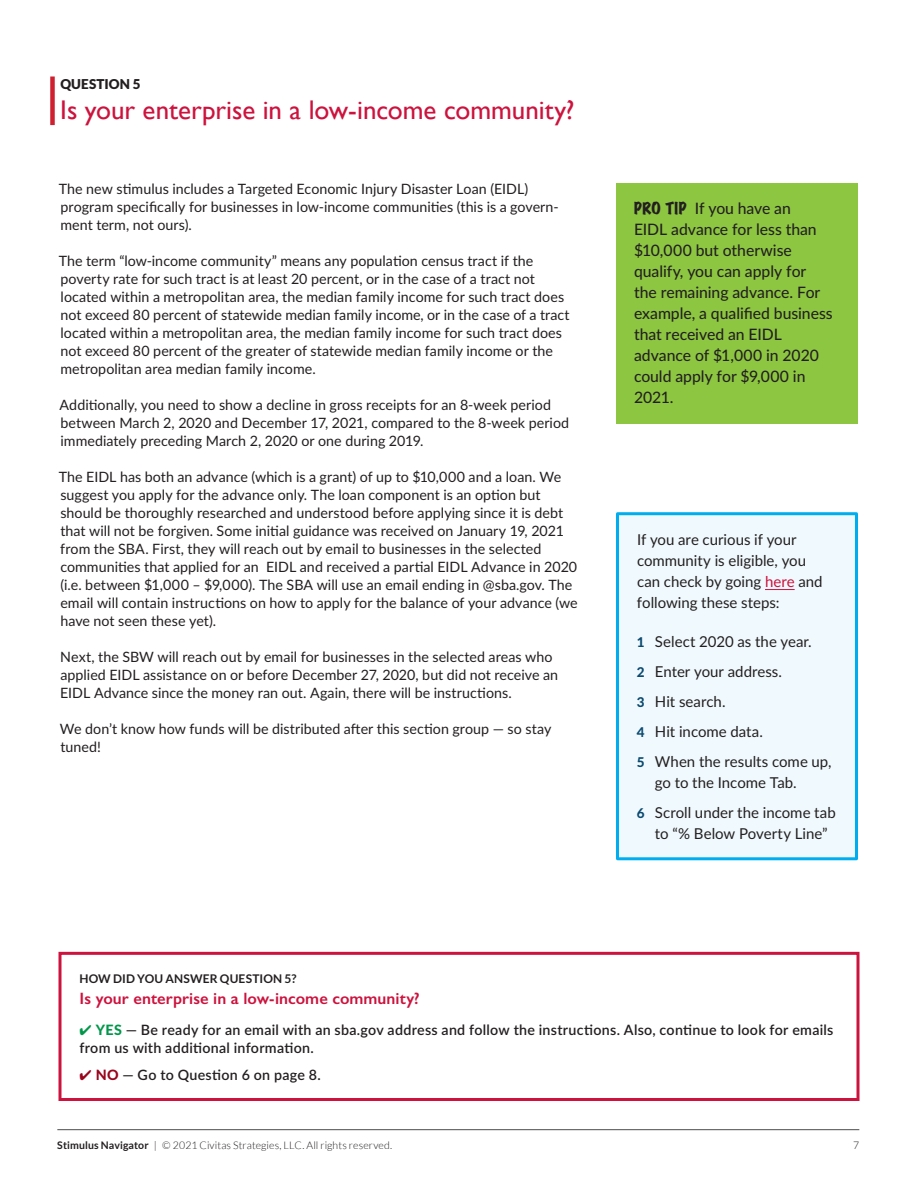
<style>
.page{position:relative;width:918px;height:1188px;background:#fff}
.page>*{position:absolute;margin:0;border:0;box-sizing:border-box;transform-origin:0 0}
.H2_Question{font:27px "Gill Sans";color:#cd123d}
.H2_Question_Reprise{font:600 16.5px "Gill Sans";letter-spacing:.005em;color:#cd123d}
.Tip{font:500 15.75px/21px "Lato";color:#231f20}
.Body{font:15px/21px "Lato";color:#231f20}
.Body-2{font:14.25px/18px "Lato";letter-spacing:.005em;color:#231f20}
.YES_NO{font:600 14.25px/18px "Lato";letter-spacing:.02em;color:#231f20}
.H2_Question-2{font:900 13.5px "Lato";letter-spacing:.01em;color:#231f20}
.H2_Question_Reprise-2{font:700 12px "Lato";letter-spacing:.01em;color:#231f20}
.t1{font:300 10.5px "Lato";letter-spacing:.01em;color:#231f20}
.s1{font-family:"Marker Felt";font-weight:400;font-stretch:expanded;font-size:15px}
.s2{color:#cd123d}
.s3{font-weight:800;font-size:13.5px;color:#0a4a70}
.s4{color:#00974a}
.s5{font-weight:800;color:#00974a}
.s6{color:#99051c}
.s7{font-weight:800;color:#99051c}
.s8{font-weight:700}
</style>
<div class="page">
<hr style="left:57px;top:1129px;width:802px;height:1px;background:#4b4c4d">
<div style="left:50px;top:76px;width:5px;height:49px;background:#cf202f"></div>
<div style="left:58px;top:952px;width:802px;height:149px;border:3px solid #cd123d"></div>
<div style="left:616px;top:183px;width:242px;height:241px;background:#8dc641"></div>
<div style="left:618px;top:514px;width:238px;height:345px;background:#f0f9fd"></div>
<hr style="left:765px;top:589px;width:30px;height:1px;background:#cd123d">
<div style="left:616px;top:512px;width:242px;height:348px;border:3px solid #00aeef"></div>
<p class="H2_Question-2" style="left:60px;top:76px;width:82px">QUESTION 5</p>
<p class="H2_Question" style="left:60px;top:94px;width:516px">Is your enterprise in a low-income community?</p>
<p class="Body-2" style="left:59px;top:180px;width:502px">The new stimulus includes a Targeted Economic Injury Disaster Loan (EIDL) program specifically for businesses in low-income communities (this is a govern&shy;ment term, not ours).</p>
<p class="Body-2" style="left:59px;top:252px;width:513px">The term “low-income community” means any population census tract if the poverty rate for such tract is at least 20 percent, or in the case of a tract not located within a metropolitan area, the median family income for such tract does not exceed 80 percent of statewide median family income, or in the case of a tract located within a metropolitan area, the median family income for such tract does not exceed 80 percent of the greater of statewide median family income or the metropolitan area median family income.</p>
<p class="Body-2" style="left:60px;top:396px;width:511px">Additionally, you need to show a decline in gross receipts for an 8-week period between March 2, 2020 and December 17, 2021, compared to the 8-week period immediately preceding March 2, 2020 or one during 2019.</p>
<p class="Body-2" style="left:59px;top:468px;width:521px">The EIDL has both an advance (which is a grant) of up to $10,000 and a loan. We suggest you apply for the advance only. The loan component is an option but should be thoroughly researched and understood before applying since it is debt that will not be forgiven. Some initial guidance was received on January 19, 2021 from the SBA. First, they will reach out by email to businesses in the selected communities that applied for an EIDL and received a partial EIDL Advance in 2020 (i.e. between $1,000 – $9,000). The SBA will use an email ending in @sba.gov. The email will contain instructions on how to apply for the balance of your advance (we have not seen these yet).</p>
<p class="Body-2" style="left:60px;top:648px;width:500px">Next, the SBW will reach out by email for businesses in the selected areas who applied EIDL assistance on or before December 27, 2020, but did not receive an<br>EIDL Advance since the money ran out. Again, there will be instructions.</p>
<p class="Body-2" style="left:60px;top:720px;width:493px">We don’t know how funds will be distributed after this section group — so stay tuned!</p>
<p class="Tip" style="left:634px;top:197px;width:200px"><span class="s1">PRO TIP</span> If you have an<br>EIDL advance for less than $10,000 but otherwise qualify, you can apply for the remaining advance. For example, a qualified business that received an EIDL advance of $1,000 in 2020 could apply for $9,000 in<br>2021.</p>
<p class="Body" style="left:637px;top:529px;width:187px">If you are curious if your community is eligible, you can check by going <span class="s2">here</span> and following these steps:</p>
<p class="Body" style="left:637px;top:631px;width:176px"><span class="s3">1</span> Select 2020 as the year.</p>
<p class="Body" style="left:637px;top:661px;width:147px"><span class="s3">2</span> Enter your address.</p>
<p class="Body" style="left:637px;top:691px;width:90px"><span class="s3">3</span> Hit search.</p>
<p class="Body" style="left:637px;top:721px;width:127px"><span class="s3">4</span> Hit income data.</p>
<p class="Body" style="left:655px;top:751px;width:178px;text-indent:-18px"><span class="s3">5</span> When the results come up, go to the Income Tab.</p>
<p class="Body" style="left:655px;top:802px;width:182px;text-indent:-18px"><span class="s3">6</span> Scroll under the income tab to “% Below Poverty Line”</p>
<p class="H2_Question_Reprise-2" style="left:80px;top:971px;width:219px">HOW DID YOU ANSWER QUESTION 5?</p>
<p class="H2_Question_Reprise" style="left:80px;top:988px;width:342px">Is your enterprise in a low-income community?</p>
<p class="YES_NO" style="left:80px;top:1020px;width:755px"><span class="s4">✔</span> <span class="s5">YES</span> — Be ready for an email with an sba.gov address and follow the instructions. Also, continue to look for emails from us with additional information.</p>
<p class="YES_NO" style="left:80px;top:1065px;width:243px"><span class="s6">✔</span> <span class="s7">NO</span> — Go to Question 6 on page 8.</p>
<p class="t1" style="left:57px;top:1140px;width:336px"><span class="s8">Stimulus Navigator</span> | © 2021 Civitas Strategies, LLC. All rights reserved.</p>
<p class="t1" style="left:853px;top:1140px;width:8px">7</p>
</div>
